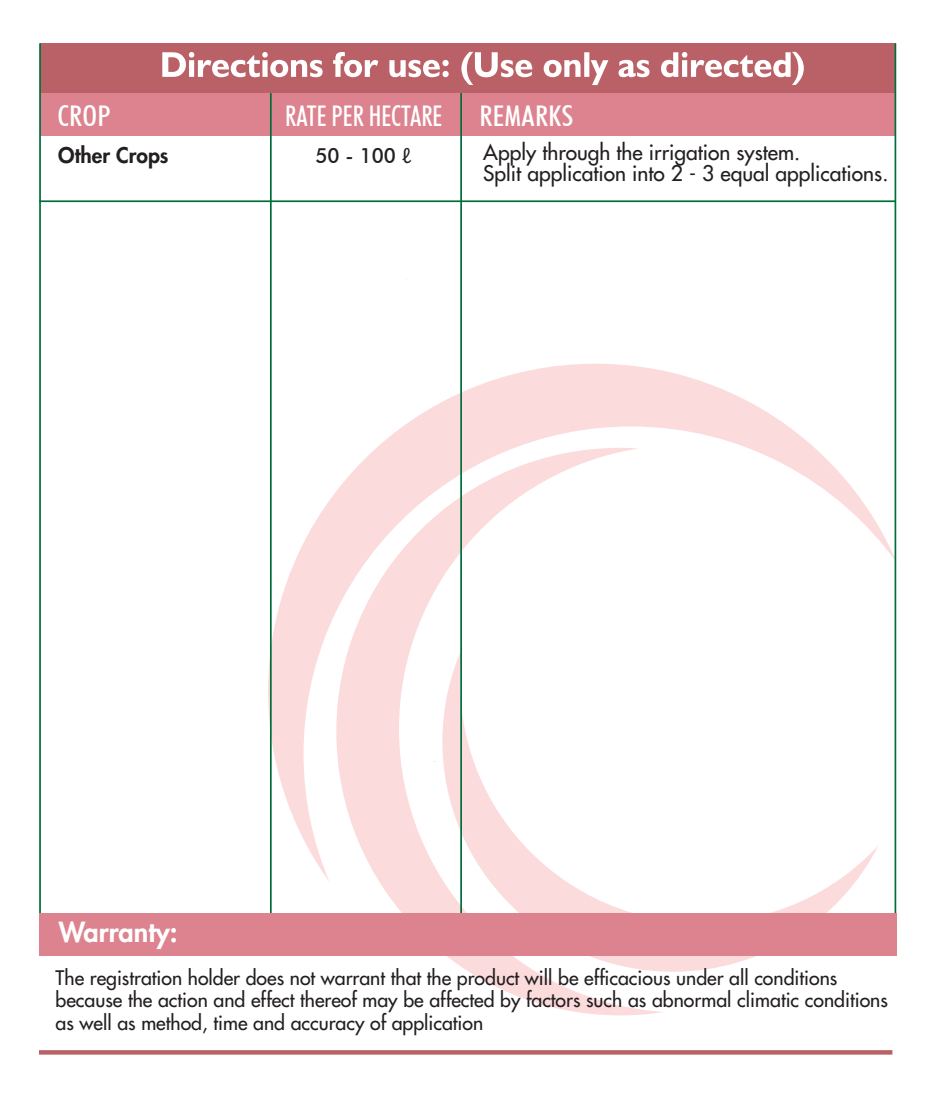
<style>
.page{position:relative;width:936px;height:1106px;background:#fff}
.page>*{position:absolute;margin:0;border:0;box-sizing:border-box;transform-origin:0 0}
.t1{font:500 condensed 28.5px "Futura BT";color:#fff;scale:.9 1}
.t2{font:500 condensed 28.5px "Futura BT";color:#fff;scale:1.05 1}
.t3{font:800 27px "Futura Std";color:#fff}
.t4{font:500 21px/21px "Futura Std";color:#231f20}
.t5{font:800 21px "Futura Std";color:#231f20}
.t6{font:500 21px "Futura BT";color:#231f20;scale:.95 1}
.t7{font:500 19.5px/22.5px "Futura Std";color:#231f20}
.s1{font-family:"Myriad Pro";font-weight:400}
</style>
<div class="page">
<svg style="left:268px;top:364px;width:626px;height:517px"></svg>
<svg style="left:336px;top:448px;width:328px;height:567px"></svg>
<svg style="left:442px;top:647px;width:436px;height:324px"></svg>
<div style="left:40px;top:43px;width:855px;height:52px;background:#ba6167"></div>
<div style="left:40px;top:93px;width:854px;height:43px;background:#dc838f"></div>
<svg style="left:162px;top:52px;width:641px;height:33px"></svg>
<hr style="left:39px;top:43px;width:2px;height:897px;background:#006e3b">
<hr style="left:270px;top:93px;width:2px;height:822px;background:#006e3b">
<hr style="left:894px;top:43px;width:2px;height:897px;background:#006e3b">
<hr style="left:460px;top:93px;width:2px;height:822px;background:#006e3b">
<hr style="left:39px;top:200px;width:856px;height:2px;background:#006e3b">
<div style="left:39px;top:913px;width:857px;height:42px;background:#dc838f"></div>
<svg style="left:39px;top:1050px;width:853px;height:4px;background:#bc666c"></svg>
<h1 class="t2" style="left:57px;top:98px;width:52px">CROP</h1>
<h1 class="t1" style="left:285px;top:98px;width:176px">RATE PER HECTARE</h1>
<h1 class="t2" style="left:479px;top:98px;width:91px">REMARKS</h1>
<p class="t5" style="left:58px;top:142px;width:112px">Other Crops</p>
<p class="t6" style="left:315px;top:142px;width:103px">50 - 100 <span class="s1">ℓ</span></p>
<p class="t4" style="left:483px;top:141px;width:406px">Apply through the irrigation system.<br>Split application into 2 - 3 equal applications.</p>
<h2 class="t3" style="left:59px;top:914px;width:120px">Warranty:</h2>
<p class="t7" style="left:56px;top:966px;width:833px">The registration holder does not warrant that the product will be efficacious under all conditions because the action and effect thereof may be affected by factors such as abnormal climatic conditions as well as method, time and accuracy of application</p>
</div>
